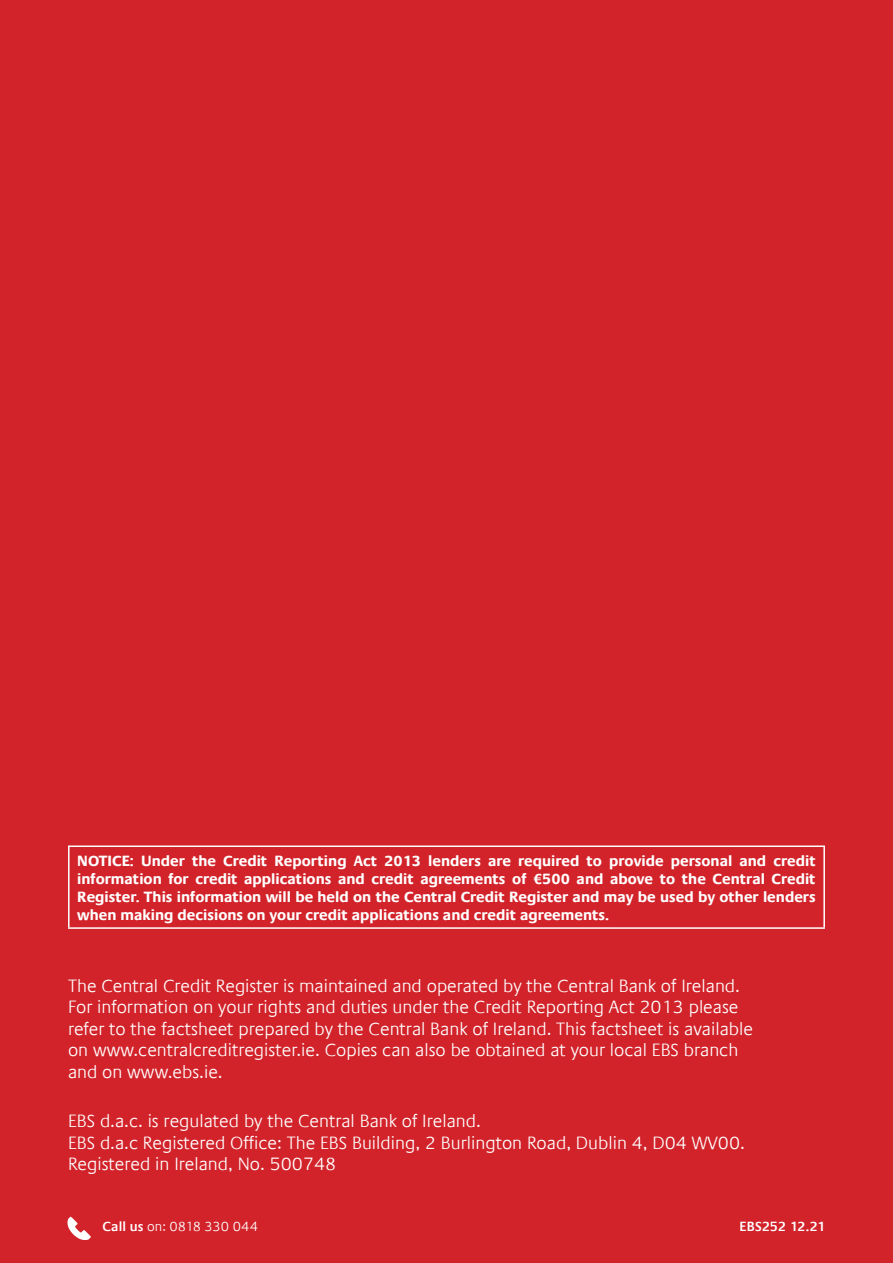
<style>
.page{position:relative;width:893px;height:1263px;background:#d2232a}
.page>*{position:absolute;margin:0;border:0;box-sizing:border-box;transform-origin:0 0}
.Body_Copy{font:300 18px/21.6px "Praxis Com";color:#fff}
.t1{font:700 15px/18px "Praxis Com";color:#fff;text-align:justify}
.t2{font:300 13.5px "Praxis Com";letter-spacing:-.005em;color:#fff}
.t3{font:600 13.5px "Praxis Com";letter-spacing:-.015em;color:#fff}
.s1{font-weight:600}
</style>
<div class="page">
<svg style="left:67px;top:1216px;width:24px;height:24px"></svg>
<hr style="left:68px;top:845px;width:757px;height:2px;background:#fff">
<hr style="left:68px;top:847px;width:2px;height:80px;background:#fff">
<hr style="left:823px;top:847px;width:2px;height:80px;background:#fff">
<hr style="left:68px;top:927px;width:757px;height:2px;background:#fff">
<p class="t1" style="left:77px;top:851px;width:740px">NOTICE: Under the Credit Reporting Act 2013 lenders are required to provide personal and credit information for credit applications and credit agreements of €500 and above to the Central Credit Register. This information will be held on the Central Credit Register and may be used by other lenders when making decisions on your credit applications and credit agreements.</p>
<p class="Body_Copy" style="left:68px;top:975px;width:686px">The Central Credit Register is maintained and operated by the Central Bank of Ireland.<br>For information on your rights and duties under the Credit Reporting Act 2013 please refer to the factsheet prepared by the Central Bank of Ireland. This factsheet is available on www.centralcreditregister.ie. Copies can also be obtained at your local EBS branch and on www.ebs.ie.</p>
<p class="Body_Copy" style="left:68px;top:1110px;width:414px">EBS d.a.c. is regulated by the Central Bank of Ireland.</p>
<p class="Body_Copy" style="left:68px;top:1132px;width:678px">EBS d.a.c Registered Office: The EBS Building, 2 Burlington Road, Dublin 4, D04 WV00.</p>
<p class="Body_Copy" style="left:68px;top:1153px;width:270px">Registered in Ireland, No. 500748</p>
<p class="t2" style="left:102px;top:1219px;width:157px"><span class="s1">Call us</span> on: 0818 330 044</p>
<p class="t3" style="left:740px;top:1218px;width:88px">EBS252 12.21</p>
</div>
